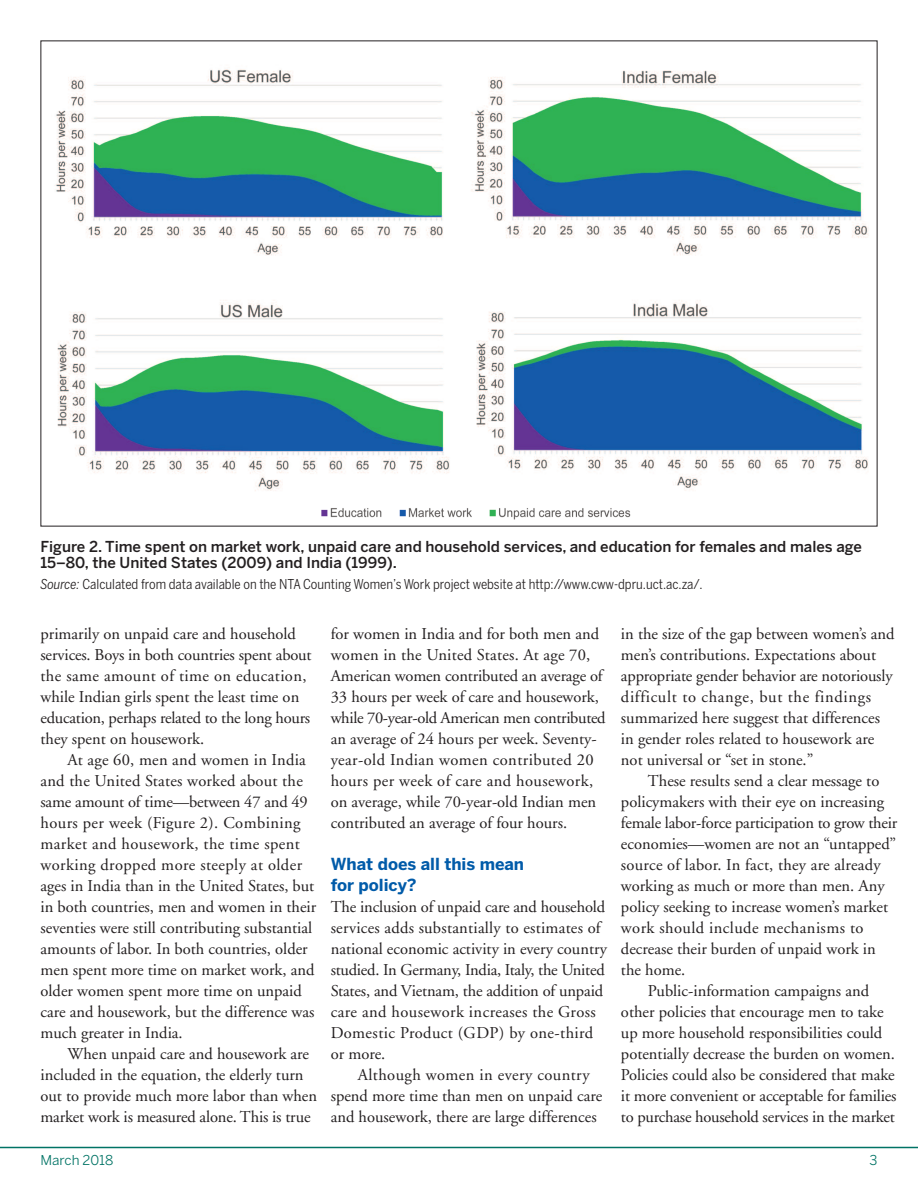
<style>
.page{position:relative;width:918px;height:1188px;background:#fff}
.page>*{position:absolute;margin:0;border:0;box-sizing:border-box;transform-origin:0 0}
.t1{font:16.5px/21px "Adobe Garamond";color:#231f20}
.t2{font:700 16.5px/21px "Benton Sans";color:#015ba9}
.t3{font:16.5px "Adobe Garamond";letter-spacing:.025em;color:#231f20}
.t4{font:500 15px/16.5px "Benton Sans";color:#231f20}
.t5{font:13.5px "Benton Sans Cond";color:#231f20}
.t6{font:13.5px "Benton Sans";color:#007365}
.s1{font-style:italic}
</style>
<div class="page">
<hr style="left:0;top:1147px;width:918px;height:1px;background:#007365">
<img style="left:57px;top:300px;width:393px;height:191px">
<img style="left:476px;top:300px;width:393px;height:191px">
<img style="left:55px;top:69px;width:388px;height:186px">
<img style="left:471px;top:70px;width:398px;height:186px">
<img style="left:321px;top:508px;width:310px;height:12px">
<p class="t4" style="left:40px;top:540px;width:823px">Figure 2. Time spent on market work, unpaid care and household services, and education for females and males age<br>15–80, the United States (2009) and India (1999).</p>
<p class="t5" style="left:40px;top:577px;width:664px"><span class="s1">Source:</span> Calculated from data available on the NTA Counting Women’s Work project website at http://www.cww-dpru.uct.ac.za/.</p>
<p class="t1" style="left:40px;top:625px;width:273px">primarily on unpaid care and household services. Boys in both countries spent about the same amount of time on education, while Indian girls spent the least time on education, perhaps related to the long hours they spent on housework.</p>
<p class="t1" style="left:40px;top:751px;width:277px;text-indent:27px">At age 60, men and women in India and the United States worked about the same amount of time—between 47 and 49 hours per week (Figure 2). Combining market and housework, the time spent working dropped more steeply at older ages in India than in the United States, but in both countries, men and women in their seventies were still contributing substantial amounts of labor. In both countries, older men spent more time on market work, and older women spent more time on unpaid care and housework, but the difference was much greater in India.</p>
<p class="t1" style="left:41px;top:1045px;width:278px;text-indent:27px">When unpaid care and housework are included in the equation, the elderly turn out to provide much more labor than when market work is measured alone. This is true</p>
<p class="t1" style="left:331px;top:625px;width:276px">for women in India and for both men and women in the United States. At age 70, American women contributed an average of 33 hours per week of care and housework, while 70-year-old American men contributed an average of 24 hours per week. Seventy&shy;year-old Indian women contributed 20 hours per week of care and housework, on average, while 70-year-old Indian men contributed an average of four hours.</p>
<p class="t2" style="left:331px;top:855px;width:195px">What does all this mean for policy?</p>
<p class="t1" style="left:331px;top:898px;width:278px">The inclusion of unpaid care and household services adds substantially to estimates of national economic activity in every country studied. In Germany, India, Italy, the United States, and Vietnam, the addition of unpaid care and housework increases the Gross Domestic Product (GDP) by one-third or more.</p>
<p class="t1" style="left:331px;top:1066px;width:273px;text-indent:27px">Although women in every country spend more time than men on unpaid care and housework, there are large differences</p>
<p class="t1" style="left:621px;top:625px;width:275px">in the size of the gap between women’s and men’s contributions. Expectations about appropriate gender behavior are notoriously difficult to change, but the findings summarized here suggest that differences in gender roles related to housework are not universal or “set in stone.”</p>
<p class="t1" style="left:648px;top:772px;width:233px">These results send a clear message to</p>
<p class="t1" style="left:621px;top:793px;width:265px">policymakers with their eye on increasing</p>
<p class="t1" style="left:621px;top:814px;width:278px">female labor-force participation to grow their</p>
<p class="t1" style="left:621px;top:835px;width:277px">economies—women are not an “untapped”</p>
<p class="t1" style="left:621px;top:856px;width:261px">source of labor. In fact, they are already</p>
<p class="t1" style="left:621px;top:877px;width:265px">working as much or more than men. Any</p>
<p class="t1" style="left:621px;top:898px;width:269px">policy seeking to increase women’s market</p>
<p class="t3" style="left:621px;top:921px;width:244px">work should include mechanisms to</p>
<p class="t1" style="left:621px;top:940px;width:256px">decrease their burden of unpaid work in</p>
<p class="t1" style="left:621px;top:961px;width:66px">the home.</p>
<p class="t1" style="left:648px;top:982px;width:223px">Public-information campaigns and</p>
<p class="t1" style="left:621px;top:1003px;width:264px">other policies that encourage men to take</p>
<p class="t1" style="left:621px;top:1024px;width:263px">up more household responsibilities could</p>
<p class="t1" style="left:621px;top:1045px;width:276px">potentially decrease the burden on women.</p>
<p class="t1" style="left:621px;top:1066px;width:275px">Policies could also be considered that make</p>
<p class="t1" style="left:621px;top:1087px;width:277px">it more convenient or acceptable for families</p>
<p class="t1" style="left:621px;top:1108px;width:275px">to purchase household services in the market</p>
<p class="t6" style="left:40px;top:1155px;width:74px">March 2018</p>
<p class="t6" style="left:870px;top:1155px;width:9px">3</p>
</div>
